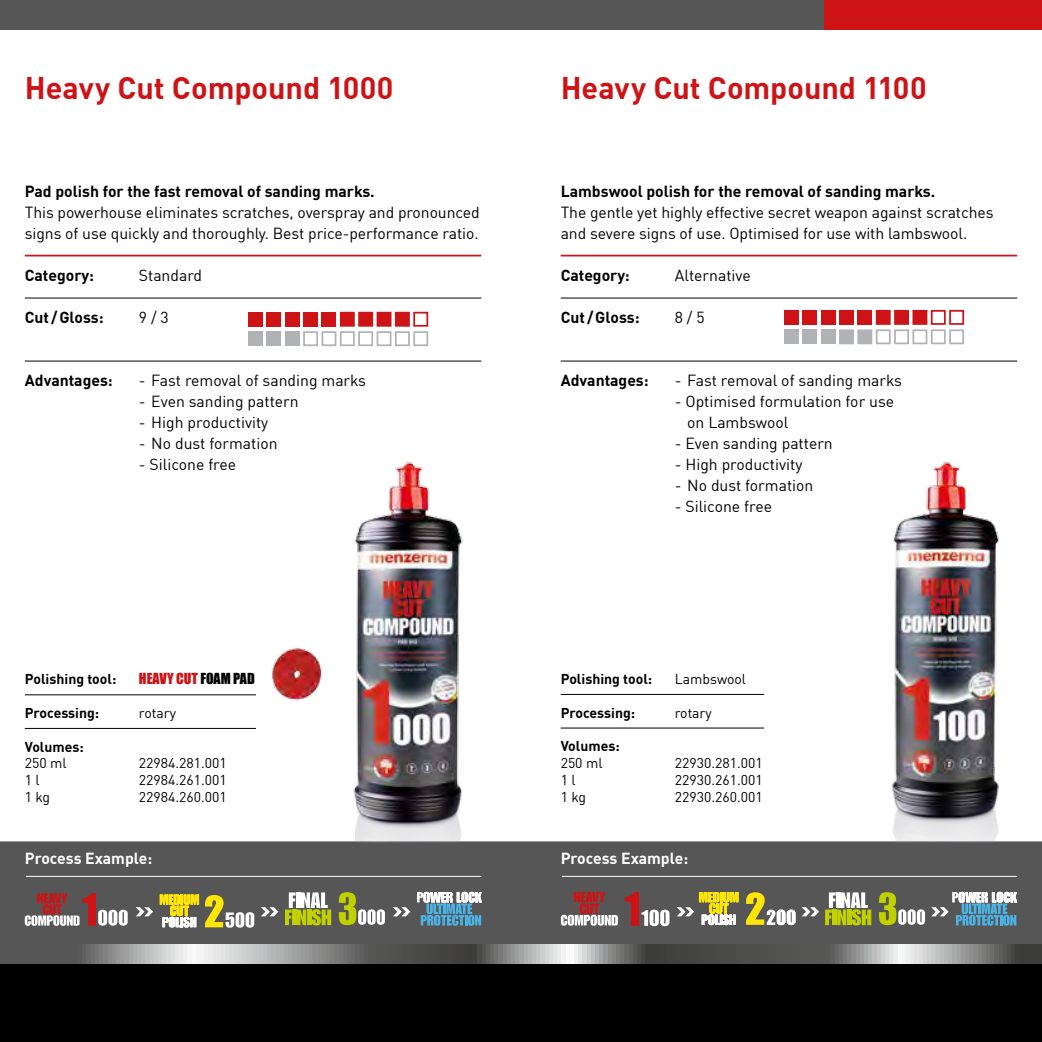
<style>
.page{position:relative;width:1042px;height:1042px;background:#fff}
.page>*{position:absolute;margin:0;border:0;box-sizing:border-box;transform-origin:0 0}
.t1{font:700 30.62px "DIN Offc Pro";color:#cd1316}
.t2{font:15.75px/21px "DIN Offc Pro";letter-spacing:-.005em;color:#000}
.t3{font:700 15.75px "DIN Offc Pro";color:#000}
.t4{font:700 15.75px "DIN Offc Pro";color:#fff}
.t5{font:14px "DIN Offc Pro";color:#000}
.t6{font:700 14px "DIN Offc Pro";color:#000}
.t7{font:14px "Impact";color:#cd1316}
.s1{color:#000}
</style>
<div class="page">
<div style="left:0;top:841px;width:1042px;height:103px;background:#565656"></div>
<hr style="left:25px;top:255px;width:456px;height:1px;background:#cd1316">
<hr style="left:25px;top:298px;width:456px;height:1px;background:#000">
<hr style="left:25px;top:361px;width:456px;height:1px;background:#000">
<hr style="left:561px;top:255px;width:456px;height:1px;background:#cd1316">
<hr style="left:561px;top:298px;width:456px;height:1px;background:#000">
<hr style="left:561px;top:361px;width:456px;height:1px;background:#000">
<div style="left:0;top:963px;width:1042px;height:79px;background:#000"></div>
<div style="left:823px;top:0;width:219px;height:30px;background:#cd1316"></div>
<div style="left:0;top:0;width:823px;height:30px;background:#565656"></div>
<svg style="left:0;top:944px;width:1042px;height:19px;background:#848483"></svg>
<hr style="left:562px;top:876px;width:455px;height:1px;background:#fff">
<hr style="left:26px;top:876px;width:455px;height:1px;background:#fff">
<hr style="left:561px;top:694px;width:203px;height:1px;background:#000">
<hr style="left:561px;top:727px;width:203px;height:1px;background:#000">
<div style="left:248px;top:312px;width:15px;height:15px;background:#cd1316"></div>
<div style="left:321px;top:312px;width:15px;height:15px;background:#cd1316"></div>
<div style="left:285px;top:312px;width:15px;height:15px;background:#cd1316"></div>
<div style="left:358px;top:312px;width:15px;height:15px;background:#cd1316;border:2px solid #cd1316"></div>
<div style="left:395px;top:312px;width:15px;height:15px;background:#cd1316;border:2px solid #cd1316"></div>
<div style="left:266px;top:312px;width:15px;height:15px;background:#cd1316"></div>
<div style="left:340px;top:312px;width:15px;height:15px;background:#cd1316;border:2px solid #cd1316"></div>
<div style="left:303px;top:312px;width:15px;height:15px;background:#cd1316"></div>
<div style="left:377px;top:312px;width:14px;height:15px;background:#cd1316;border:2px solid #cd1316"></div>
<div style="left:413px;top:312px;width:15px;height:15px;border:2px solid #cd1316"></div>
<div style="left:248px;top:331px;width:15px;height:15px;background:#b1b2b3"></div>
<div style="left:321px;top:331px;width:15px;height:15px;border:2px solid #b1b2b3"></div>
<div style="left:285px;top:331px;width:15px;height:15px;background:#b1b2b3"></div>
<div style="left:358px;top:331px;width:15px;height:15px;border:2px solid #b1b2b3"></div>
<div style="left:395px;top:331px;width:15px;height:15px;border:2px solid #b1b2b3"></div>
<div style="left:266px;top:331px;width:15px;height:15px;background:#b1b2b3"></div>
<div style="left:340px;top:331px;width:15px;height:15px;border:2px solid #b1b2b3"></div>
<div style="left:303px;top:331px;width:15px;height:15px;border:2px solid #b1b2b3"></div>
<div style="left:377px;top:331px;width:14px;height:15px;border:2px solid #b1b2b3"></div>
<div style="left:413px;top:331px;width:15px;height:15px;border:2px solid #b1b2b3"></div>
<div style="left:784px;top:310px;width:15px;height:15px;background:#cd1316"></div>
<div style="left:857px;top:310px;width:15px;height:15px;background:#cd1316"></div>
<div style="left:820px;top:310px;width:15px;height:15px;background:#cd1316"></div>
<div style="left:894px;top:310px;width:15px;height:15px;background:#cd1316;border:2px solid #cd1316"></div>
<div style="left:931px;top:310px;width:14px;height:15px;border:2px solid #cd1316"></div>
<div style="left:802px;top:310px;width:15px;height:15px;background:#cd1316"></div>
<div style="left:876px;top:310px;width:14px;height:15px;background:#cd1316;border:2px solid #cd1316"></div>
<div style="left:839px;top:310px;width:15px;height:15px;background:#cd1316"></div>
<div style="left:912px;top:310px;width:15px;height:15px;background:#cd1316;border:2px solid #cd1316"></div>
<div style="left:949px;top:310px;width:15px;height:15px;border:2px solid #cd1316"></div>
<div style="left:784px;top:329px;width:15px;height:15px;background:#b1b2b3"></div>
<div style="left:857px;top:329px;width:15px;height:15px;background:#b1b2b3;border:2px solid #b1b2b3"></div>
<div style="left:820px;top:329px;width:15px;height:15px;background:#b1b2b3"></div>
<div style="left:894px;top:329px;width:15px;height:15px;border:2px solid #b1b2b3"></div>
<div style="left:931px;top:329px;width:14px;height:15px;border:2px solid #b1b2b3"></div>
<div style="left:802px;top:329px;width:15px;height:15px;background:#b1b2b3"></div>
<div style="left:876px;top:329px;width:14px;height:15px;border:2px solid #b1b2b3"></div>
<div style="left:839px;top:329px;width:15px;height:15px;background:#b1b2b3;border:2px solid #b1b2b3"></div>
<div style="left:912px;top:329px;width:15px;height:15px;border:2px solid #b1b2b3"></div>
<div style="left:949px;top:329px;width:15px;height:15px;border:2px solid #b1b2b3"></div>
<svg style="left:746px;top:892px;width:49px;height:33px"></svg>
<svg style="left:417px;top:892px;width:65px;height:33px"></svg>
<svg style="left:879px;top:892px;width:46px;height:33px;background:#949860"></svg>
<svg style="left:825px;top:892px;width:46px;height:33px"></svg>
<svg style="left:339px;top:892px;width:46px;height:33px;background:#949860"></svg>
<svg style="left:285px;top:892px;width:46px;height:33px"></svg>
<svg style="left:625px;top:892px;width:44px;height:34px"></svg>
<svg style="left:561px;top:892px;width:57px;height:33px"></svg>
<svg style="left:25px;top:893px;width:103px;height:33px"></svg>
<svg style="left:136px;top:907px;width:17px;height:9px"></svg>
<svg style="left:261px;top:907px;width:17px;height:9px"></svg>
<svg style="left:393px;top:907px;width:17px;height:9px"></svg>
<svg style="left:677px;top:892px;width:61px;height:33px"></svg>
<svg style="left:801px;top:907px;width:18px;height:9px"></svg>
<svg style="left:931px;top:892px;width:86px;height:33px"></svg>
<svg style="left:160px;top:894px;width:39px;height:33px"></svg>
<img style="left:162px;top:917px;width:34px;height:10px">
<svg style="left:205px;top:895px;width:49px;height:32px"></svg>
<hr style="left:25px;top:694px;width:231px;height:1px;background:#000">
<hr style="left:25px;top:728px;width:231px;height:1px;background:#000">
<img style="left:873px;top:462px;width:144px;height:380px">
<img style="left:338px;top:462px;width:153px;height:380px">
<img style="left:272px;top:648px;width:50px;height:53px">
<h1 class="t1" style="left:25px;top:63px;width:370px">Heavy Cut Compound 1000</h1>
<h1 class="t1" style="left:561px;top:63px;width:367px">Heavy Cut Compound 1100</h1>
<p class="t3" style="left:25px;top:178px;width:351px">Pad polish for the fast removal of sanding marks.</p>
<p class="t2" style="left:25px;top:200px;width:456px">This powerhouse eliminates scratches, overspray and pronounced signs of use quickly and thoroughly. Best price-performance ratio.</p>
<p class="t3" style="left:25px;top:262px;width:71px">Category:</p>
<p class="t2" style="left:139px;top:263px;width:65px">Standard</p>
<p class="t3" style="left:25px;top:304px;width:80px">Cut /Gloss:</p>
<p class="t2" style="left:139px;top:305px;width:31px">9 / 3</p>
<p class="t3" style="left:25px;top:367px;width:90px">Advantages:</p>
<p class="t2" style="left:139px;top:368px;width:229px">- Fast removal of sanding marks</p>
<p class="t2" style="left:139px;top:389px;width:161px">- Even sanding pattern</p>
<p class="t2" style="left:139px;top:410px;width:131px">- High productivity</p>
<p class="t2" style="left:139px;top:431px;width:140px">- No dust formation</p>
<p class="t2" style="left:139px;top:452px;width:99px">- Silicone free</p>
<p class="t6" style="left:25px;top:668px;width:93px">Polishing tool:</p>
<p class="t7" style="left:139px;top:668px;width:117px">HEAVY CUT <span class="s1">FOAM PAD</span></p>
<p class="t6" style="left:25px;top:701px;width:76px">Processing:</p>
<p class="t5" style="left:139px;top:702px;width:38px">rotary</p>
<p class="t6" style="left:25px;top:735px;width:61px">Volumes:</p>
<p class="t5" style="left:25px;top:752px;width:43px">250 ml</p>
<p class="t5" style="left:139px;top:752px;width:89px">22984.281.001</p>
<p class="t5" style="left:25px;top:769px;width:16px">1 l</p>
<p class="t5" style="left:139px;top:769px;width:89px">22984.261.001</p>
<p class="t5" style="left:25px;top:786px;width:27px">1 kg</p>
<p class="t5" style="left:139px;top:786px;width:89px">22984.260.001</p>
<p class="t3" style="left:561px;top:178px;width:376px">Lambswool polish for the removal of sanding marks.</p>
<p class="t2" style="left:561px;top:200px;width:434px">The gentle yet highly effective secret weapon against scratches and severe signs of use. Optimised for use with lambswool.</p>
<p class="t3" style="left:561px;top:262px;width:71px">Category:</p>
<p class="t2" style="left:675px;top:263px;width:77px">Alternative</p>
<p class="t3" style="left:561px;top:304px;width:80px">Cut /Gloss:</p>
<p class="t2" style="left:675px;top:305px;width:31px">8 / 5</p>
<p class="t3" style="left:561px;top:367px;width:90px">Advantages:</p>
<p class="t2" style="left:675px;top:368px;width:229px">- Fast removal of sanding marks</p>
<p class="t2" style="left:687px;top:389px;width:208px;text-indent:-12px">- Optimised formulation for use on Lambswool</p>
<p class="t2" style="left:675px;top:431px;width:159px">- Even sanding pattern</p>
<p class="t2" style="left:675px;top:452px;width:129px">- High productivity</p>
<p class="t2" style="left:675px;top:473px;width:140px">- No dust formation</p>
<p class="t2" style="left:675px;top:494px;width:99px">- Silicone free</p>
<p class="t6" style="left:561px;top:667px;width:93px">Polishing tool:</p>
<p class="t5" style="left:675px;top:668px;width:73px">Lambswool</p>
<p class="t6" style="left:561px;top:701px;width:76px">Processing:</p>
<p class="t5" style="left:675px;top:701px;width:38px">rotary</p>
<p class="t6" style="left:561px;top:734px;width:61px">Volumes:</p>
<p class="t5" style="left:561px;top:752px;width:43px">250 ml</p>
<p class="t5" style="left:675px;top:752px;width:89px">22930.281.001</p>
<p class="t5" style="left:561px;top:769px;width:16px">1 l</p>
<p class="t5" style="left:675px;top:769px;width:89px">22930.261.001</p>
<p class="t5" style="left:561px;top:785px;width:27px">1 kg</p>
<p class="t5" style="left:675px;top:785px;width:89px">22930.260.001</p>
<p class="t4" style="left:25px;top:845px;width:129px">Process Example:</p>
<p class="t4" style="left:561px;top:845px;width:129px">Process Example:</p>
</div>
